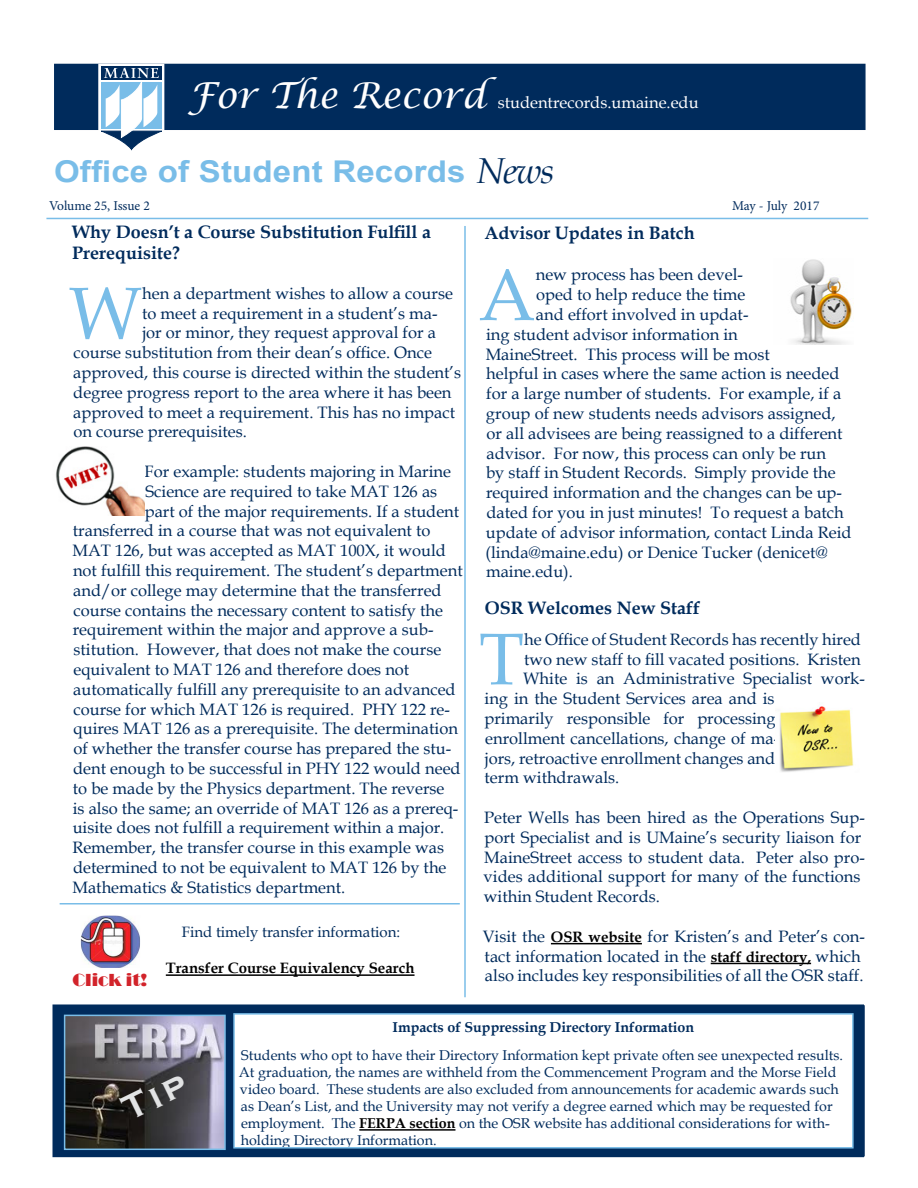
<style>
.page{position:relative;width:918px;height:1188px;background:#fff}
.page>*{position:absolute;margin:0;border:0;box-sizing:border-box;transform-origin:0 0}
.t1{font:73.2px "Book Antiqua";color:#79bde8}
.t2{font:700 30px "Arial";letter-spacing:.005em;color:#79bde8;scale:1.1 1}
.t3{font:700 18px/21.6px "Book Antiqua";color:#002b5c}
.t4{font:18px "Broadway";color:#d2232a}
.t5{font:16.5px/19.8px "Book Antiqua";color:#002b5c}
.t6{font:16.5px "Book Antiqua";color:#fff}
.t7{font:700 15px "Book Antiqua";color:#000}
.t8{font:15px "Book Antiqua";color:#002b5c}
.t9{font:14.25px/17.1px "Book Antiqua";color:#002b5c}
.t10{font:700 14.25px "Book Antiqua";color:#002b5c}
.t11{font:13.5px "Minion Pro";letter-spacing:-.005em;color:#002b5c}
.s1{font-family:"Lucida Calligraphy";font-style:italic;font-size:36px}
.s2{font-family:"Book Antiqua";font-weight:400;font-style:italic;font-size:36px;color:#002b5c}
.s3{font-weight:700;font-size:15px;color:#000}
.s4{font-weight:700;color:#000}
</style>
<div class="page">
<div style="left:54px;top:1005px;width:811px;height:151px;background:#002b5c"></div>
<div style="left:54px;top:64px;width:812px;height:66px;background:#002b5c"></div>
<svg style="left:98px;top:64px;width:66px;height:86px"></svg>
<hr style="left:464px;top:226px;width:2px;height:771px;background:#79bde8">
<div style="left:52px;top:1004px;width:812px;height:153px;border:2px solid #002b5c"></div>
<img style="left:67px;top:1018px;width:156px;height:129px">
<div style="left:64px;top:1015px;width:162px;height:135px;border:2px solid #79bde8"></div>
<hr style="left:46px;top:218px;width:822px;height:1px;background:#79bde8">
<div style="left:234px;top:1014px;width:619px;height:134px;background:#fff"></div>
<hr style="left:359px;top:1129px;width:96px;height:2px;background:#000">
<div style="left:233px;top:1013px;width:621px;height:136px;border:2px solid #79bde8"></div>
<img style="left:81px;top:916px;width:59px;height:52px">
<hr style="left:60px;top:903px;width:400px;height:1px;background:#79bde8">
<hr style="left:166px;top:974px;width:249px;height:2px;background:#000">
<hr style="left:551px;top:943px;width:91px;height:1px;background:#000">
<hr style="left:711px;top:963px;width:100px;height:1px;background:#000">
<img style="left:779px;top:706px;width:75px;height:66px">
<img style="left:55px;top:447px;width:90px;height:68px">
<img style="left:790px;top:259px;width:62px;height:85px">
<svg style="left:119px;top:1075px;width:70px;height:46px;background:#312f2f"></svg>
<p class="t6" style="left:188px;top:91px;width:512px"><span class="s1">For The Record</span> studentrecords.umaine.edu</p>
<h2 class="t2" style="left:54px;top:151px;width:456px">Office of Student Records <span class="s2">News</span></h2>
<p class="t11" style="left:49px;top:196px;width:102px">Volume 25, Issue 2</p>
<p class="t11" style="left:732px;top:196px;width:89px">May - July 2017</p>
<p class="t3" style="left:72px;top:221px;width:360px">Why Doesn’t a Course Substitution Fulfill a<br>Prerequisite?</p>
<h1 class="t1" style="left:69px;top:263px;width:75px">W</h1>
<p class="t5" style="left:142px;top:283px;width:312px">hen a department wishes to allow a course</p>
<p class="t5" style="left:142px;top:303px;width:297px">to meet a requirement in a student’s ma-</p>
<p class="t5" style="left:142px;top:322px;width:295px">jor or minor, they request approval for a</p>
<p class="t5" style="left:73px;top:342px;width:360px">course substitution from their dean’s office. Once</p>
<p class="t5" style="left:73px;top:362px;width:389px">approved, this course is directed within the student’s</p>
<p class="t5" style="left:73px;top:382px;width:380px">degree progress report to the area where it has been</p>
<p class="t5" style="left:73px;top:402px;width:383px">approved to meet a requirement. This has no impact</p>
<p class="t5" style="left:73px;top:421px;width:175px">on course prerequisites.</p>
<p class="t5" style="left:145px;top:461px;width:308px">For example: students majoring in Marine</p>
<p class="t5" style="left:146px;top:481px;width:293px">Science are required to take MAT 126 as</p>
<p class="t5" style="left:145px;top:501px;width:316px">part of the major requirements. If a student</p>
<p class="t5" style="left:73px;top:520px;width:359px">transferred in a course that was not equivalent to</p>
<p class="t5" style="left:72px;top:540px;width:375px">MAT 126, but was accepted as MAT 100X, it would</p>
<p class="t5" style="left:73px;top:560px;width:391px">not fulfill this requirement. The student’s department</p>
<p class="t5" style="left:73px;top:580px;width:370px">and/or college may determine that the transferred</p>
<p class="t5" style="left:73px;top:600px;width:371px">course contains the necessary content to satisfy the</p>
<p class="t5" style="left:73px;top:619px;width:362px">requirement within the major and approve a sub-</p>
<p class="t5" style="left:74px;top:639px;width:369px">stitution. However, that does not make the course</p>
<p class="t5" style="left:73px;top:659px;width:337px">equivalent to MAT 126 and therefore does not</p>
<p class="t5" style="left:73px;top:679px;width:384px">automatically fulfill any prerequisite to an advanced</p>
<p class="t5" style="left:73px;top:699px;width:378px">course for which MAT 126 is required. PHY 122 re-</p>
<p class="t5" style="left:73px;top:718px;width:386px">quires MAT 126 as a prerequisite. The determination</p>
<p class="t5" style="left:73px;top:738px;width:379px">of whether the transfer course has prepared the stu-</p>
<p class="t5" style="left:73px;top:758px;width:389px">dent enough to be successful in PHY 122 would need</p>
<p class="t5" style="left:73px;top:778px;width:373px">to be made by the Physics department. The reverse</p>
<p class="t5" style="left:73px;top:798px;width:387px">is also the same; an override of MAT 126 as a prereq-</p>
<p class="t5" style="left:73px;top:817px;width:373px">uisite does not fulfill a requirement within a major.</p>
<p class="t5" style="left:72px;top:837px;width:373px">Remember, the transfer course in this example was</p>
<p class="t5" style="left:73px;top:857px;width:375px">determined to not be equivalent to MAT 126 by the</p>
<p class="t5" style="left:72px;top:877px;width:274px">Mathematics &amp; Statistics department.</p>
<p class="t4" style="left:72px;top:969px;width:76px">Click it!</p>
<p class="t8" style="left:182px;top:922px;width:220px">Find timely transfer information:</p>
<p class="t7" style="left:166px;top:958px;width:250px">Transfer Course Equivalency Search</p>
<p class="t3" style="left:484px;top:222px;width:212px">Advisor Updates in Batch</p>
<h1 class="t1" style="left:479px;top:244px;width:58px">A</h1>
<p class="t5" style="left:536px;top:265px;width:209px">new process has been devel-</p>
<p class="t5" style="left:536px;top:284px;width:211px">oped to help reduce the time</p>
<p class="t5" style="left:536px;top:304px;width:214px">and effort involved in updat-</p>
<p class="t5" style="left:486px;top:324px;width:253px">ing student advisor information in</p>
<p class="t5" style="left:486px;top:344px;width:286px">MaineStreet. This process will be most</p>
<p class="t5" style="left:486px;top:364px;width:355px">helpful in cases where the same action is needed</p>
<p class="t5" style="left:486px;top:383px;width:356px">for a large number of students. For example, if a</p>
<p class="t5" style="left:486px;top:403px;width:351px">group of new students needs advisors assigned,</p>
<p class="t5" style="left:487px;top:423px;width:357px">or all advisees are being reassigned to a different</p>
<p class="t5" style="left:486px;top:443px;width:341px">advisor. For now, this process can only be run</p>
<p class="t5" style="left:486px;top:463px;width:351px">by staff in Student Records. Simply provide the</p>
<p class="t5" style="left:486px;top:482px;width:358px">required information and the changes can be up-</p>
<p class="t5" style="left:486px;top:502px;width:359px">dated for you in just minutes! To request a batch</p>
<p class="t5" style="left:486px;top:522px;width:367px">update of advisor information, contact Linda Reid</p>
<p class="t5" style="left:486px;top:542px;width:344px">(linda@maine.edu) or Denice Tucker (denicet@</p>
<p class="t5" style="left:486px;top:562px;width:88px">maine.edu).</p>
<p class="t3" style="left:485px;top:597px;width:217px">OSR Welcomes New Staff</p>
<h1 class="t1" style="left:479px;top:608px;width:46px">T</h1>
<p class="t5" style="left:524px;top:629px;width:338px">he Office of Student Records has recently hired</p>
<p class="t5" style="left:524px;top:649px;width:338px">two new staff to fill vacated positions. Kristen</p>
<p class="t5" style="left:523px;top:668px;width:343px">White is an Administrative Specialist work-</p>
<p class="t5" style="left:485px;top:688px;width:292px">ing in the Student Services area and is</p>
<p class="t5" style="left:484px;top:708px;width:293px">primarily responsible for processing</p>
<p class="t5" style="left:485px;top:728px;width:295px">enrollment cancellations, change of ma-</p>
<p class="t5" style="left:485px;top:748px;width:292px">jors, retroactive enrollment changes and</p>
<p class="t5" style="left:485px;top:767px;width:136px">term withdrawals.</p>
<p class="t5" style="left:484px;top:807px;width:383px">Peter Wells has been hired as the Operations Sup&shy;port Specialist and is UMaine’s security liaison for MaineStreet access to student data. Peter also pro&shy;vides additional support for many of the functions within Student Records.</p>
<p class="t5" style="left:483px;top:926px;width:384px">Visit the <span class="s3">OSR website</span> for Kristen’s and Peter’s con&shy;tact information located in the <span class="s3">staff directory,</span> which also includes key responsibilities of all the OSR staff.</p>
<p class="t10" style="left:393px;top:1017px;width:303px">Impacts of Suppressing Directory Information</p>
<p class="t9" style="left:239px;top:1046px;width:606px">Students who opt to have their Directory Information kept private often see unexpected results.<br>At graduation, the names are withheld from the Commencement Program and the Morse Field video board. These students are also excluded from announcements for academic awards such as Dean’s List, and the University may not verify a degree earned which may be requested for employment. The <span class="s4">FERPA section</span> on the OSR website has additional considerations for with&shy;holding Directory Information.</p>
</div>
